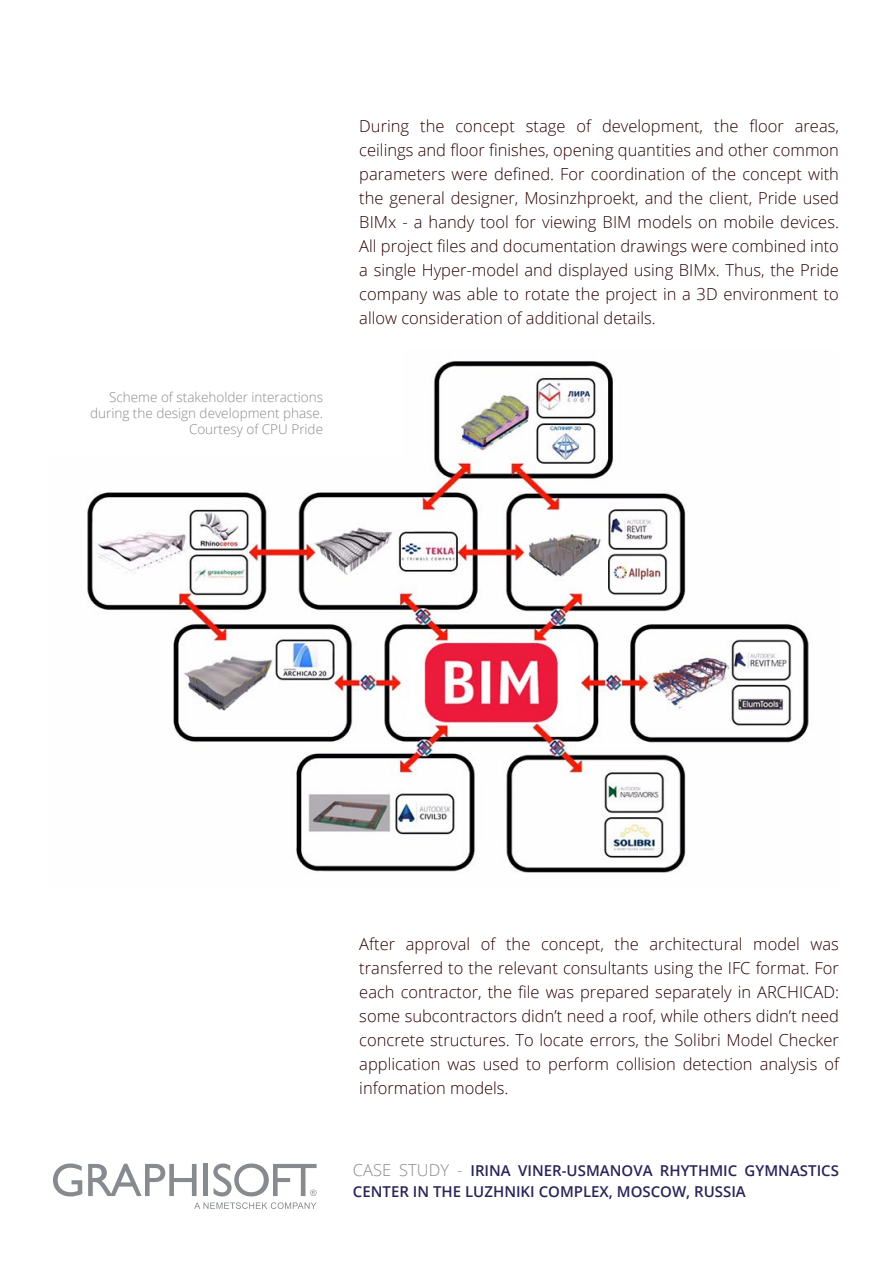
<style>
.page{position:relative;width:893px;height:1263px;background:#fff}
.page>*{position:absolute;margin:0;border:0;box-sizing:border-box;transform-origin:0 0}
.t1{font:300 16.5px/24px "Open Sans";color:#290000;text-align:justify}
.t2{font:600 15px/21px "Open Sans";color:#292559}
.t3{font:300 13.5px/16.2px "Open Sans";color:#878a8e;text-align:right}
.s1{font-weight:300;font-size:16.5px;color:#878a8e}
</style>
<div class="page">
<svg style="left:53px;top:1163px;width:29px;height:33px"></svg>
<svg style="left:88px;top:1164px;width:109px;height:32px"></svg>
<div style="left:203px;top:1163px;width:5px;height:33px;background:#878a8e"></div>
<svg style="left:213px;top:1163px;width:104px;height:33px"></svg>
<svg style="left:194px;top:1202px;width:123px;height:7px"></svg>
<img style="left:87px;top:361px;width:722px;height:512px">
<p class="t3" style="left:90px;top:388px;width:235px">Scheme of stakeholder interactions during the design development phase.<br>Courtesy of CPU Pride</p>
<p class="t1" style="left:359px;top:113px;width:481px">During the concept stage of development, the floor areas, ceilings and floor finishes, opening quantities and other common parameters were defined. For coordination of the concept with the general designer, Mosinzhproekt, and the client, Pride used BIMx - a handy tool for viewing BIM models on mobile devices.<br>All project files and documentation drawings were combined into a single Hyper-model and displayed using BIMx. Thus, the Pride company was able to rotate the project in a 3D environment to allow consideration of additional details.</p>
<p class="t1" style="left:359px;top:932px;width:481px">After approval of the concept, the architectural model was transferred to the relevant consultants using the IFC format. For each contractor, the file was prepared separately in ARCHICAD: some subcontractors didn’t need a roof, while others didn’t need concrete structures. To locate errors, the Solibri Model Checker application was used to perform collision detection analysis of information models.</p>
<p class="t2" style="left:353px;top:1160px;width:488px"><span class="s1">CASE STUDY -</span> IRINA VINER-USMANOVA RHYTHMIC GYMNASTICS<br>CENTER IN THE LUZHNIKI COMPLEX, MOSCOW, RUSSIA</p>
</div>
